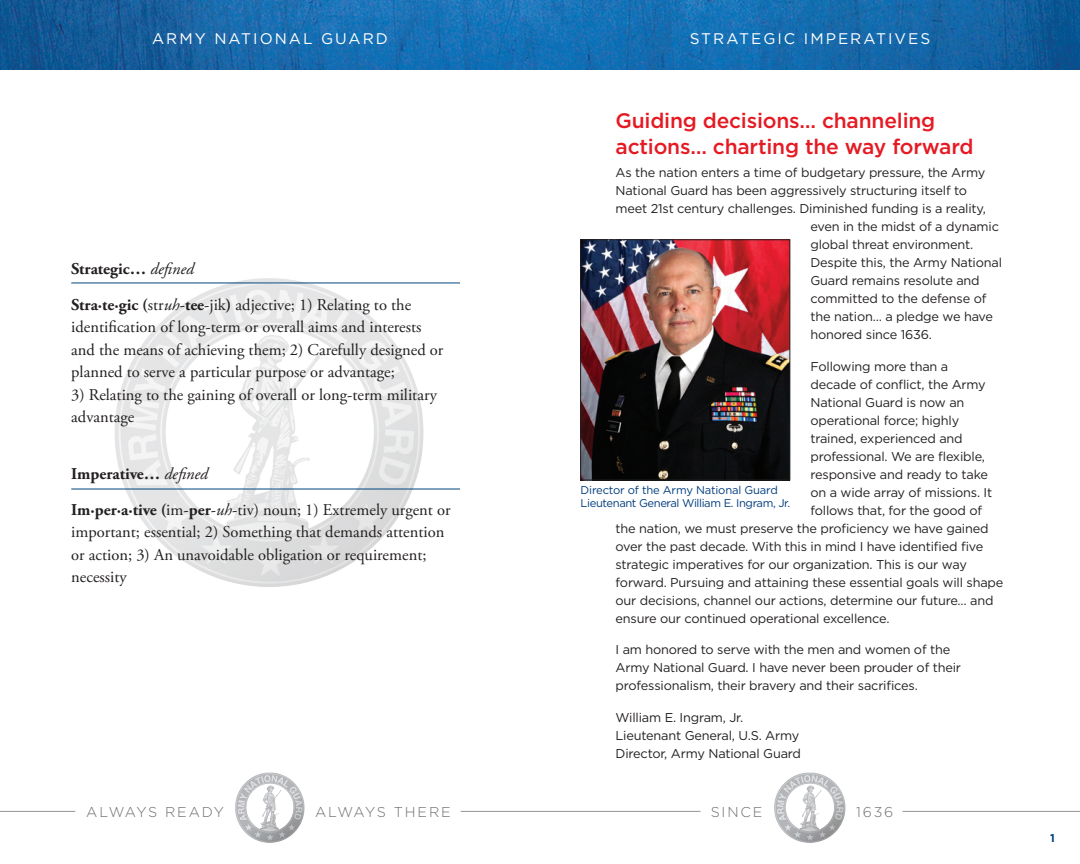
<style>
.page{position:relative;width:1080px;height:864px;background:#fff}
.page>*{position:absolute;margin:0;border:0;box-sizing:border-box;transform-origin:0 0}
.t1{font:500 21px/25.2px "Gotham HTF";letter-spacing:-.01em;color:#e51a23}
.t2{font:16.5px/22.5px "Adobe Garamond Pro";color:#231f20}
.t3{font:700 16.5px "Adobe Garamond Pro";color:#231f20}
.t4{font:15.3px "Gotham HTF";letter-spacing:.13em;color:#fff}
.t5{font:300 14.25px "Gotham HTF";letter-spacing:.13em;color:#6c6d70}
.t6{font:300 14.25px "Gotham HTF";letter-spacing:.095em;color:#6c6d70}
.body{font:12.75px/18px "Gotham HTF";letter-spacing:-.015em;color:#231f20}
.body-2{font:11.25px "Gotham HTF";letter-spacing:-.035em;color:#013d7d}
.body-3{font:11.25px "Gotham HTF";letter-spacing:-.015em;color:#013d7d}
.t7{font:700 11.25px "Gotham HTF";color:#00447b}
.s1{font-weight:400;font-style:italic}
.s2{font-weight:700}
.s3{font-style:italic}
</style>
<div class="page">
<img style="left:0;top:0;width:1080px;height:69px">
<img style="left:235px;top:772px;width:70px;height:71px">
<hr style="left:0;top:811px;width:75px;height:1px;background:#939598">
<hr style="left:461px;top:811px;width:239px;height:1px;background:#939598">
<img style="left:774px;top:772px;width:72px;height:71px">
<hr style="left:902px;top:811px;width:178px;height:1px;background:#939598">
<img style="left:111px;top:278px;width:318px;height:309px">
<img style="left:582px;top:241px;width:206px;height:237px">
<div style="left:580px;top:239px;width:210px;height:241px;border:1px solid #231f20"></div>
<hr style="left:71px;top:283px;width:389px;height:1px;background:#00447b">
<hr style="left:71px;top:489px;width:389px;height:1px;background:#00447b">
<p class="t4" style="left:152px;top:30px;width:237px">ARMY NATIONAL GUARD</p>
<p class="t4" style="left:690px;top:30px;width:242px">STRATEGIC IMPERATIVES</p>
<p class="t3" style="left:71px;top:259px;width:124px">Strategic… <span class="s1">defined</span></p>
<p class="t2" style="left:71px;top:294px;width:374px"><span class="s2">Stra·te·gic (</span>str<span class="s3">uh</span>-<span class="s2">tee</span>-jik<span class="s2">)</span> adjective; 1) Relating to the identification of long-term or overall aims and interests and the means of achieving them; 2) Carefully designed or planned to serve a particular purpose or advantage;</p>
<p class="t2" style="left:71px;top:384px;width:367px">3) Relating to the gaining of overall or long-term military advantage</p>
<p class="t3" style="left:71px;top:464px;width:138px">Imperative… <span class="s1">defined</span></p>
<p class="t2" style="left:71px;top:499px;width:381px"><span class="s2">Im·per·a·tive (</span>im-<span class="s2">per</span>-<span class="s3">uh</span>-tiv) noun; 1) Extremely urgent or important; essential; 2) Something that demands attention or action; 3) An unavoidable obligation or requirement; necessity</p>
<p class="t1" style="left:616px;top:108px;width:360px">Guiding decisions… channeling actions… charting the way forward</p>
<p class="body" style="left:616px;top:163px;width:371px">As the nation enters a time of budgetary pressure, the Army</p>
<p class="body" style="left:616px;top:181px;width:353px">National Guard has been aggressively structuring itself to</p>
<p class="body" style="left:616px;top:199px;width:372px">meet 21st century challenges. Diminished funding is a reality,</p>
<p class="body" style="left:810px;top:217px;width:190px">even in the midst of a dynamic</p>
<p class="body" style="left:810px;top:235px;width:164px">global threat environment.</p>
<p class="body" style="left:810px;top:253px;width:193px">Despite this, the Army National</p>
<p class="body" style="left:810px;top:271px;width:171px">Guard remains resolute and</p>
<p class="body" style="left:810px;top:289px;width:177px">committed to the defense of</p>
<p class="body" style="left:810px;top:307px;width:184px">the nation… a pledge we have</p>
<p class="body" style="left:810px;top:325px;width:123px">honored since 1636.</p>
<p class="body" style="left:810px;top:357px;width:139px">Following more than a</p>
<p class="body" style="left:810px;top:375px;width:177px">decade of conflict, the Army</p>
<p class="body" style="left:810px;top:393px;width:155px">National Guard is now an</p>
<p class="body" style="left:810px;top:411px;width:150px">operational force; highly</p>
<p class="body" style="left:810px;top:429px;width:154px">trained, experienced and</p>
<p class="body" style="left:810px;top:447px;width:176px">professional. We are flexible,</p>
<p class="body" style="left:810px;top:465px;width:179px">responsive and ready to take</p>
<p class="body" style="left:810px;top:483px;width:183px">on a wide array of missions. It</p>
<p class="body" style="left:810px;top:501px;width:173px">follows that, for the good of</p>
<p class="body" style="left:616px;top:519px;width:375px">the nation, we must preserve the proficiency we have gained</p>
<p class="body" style="left:616px;top:537px;width:369px">over the past decade. With this in mind I have identified five</p>
<p class="body" style="left:616px;top:555px;width:353px">strategic imperatives for our organization. This is our way</p>
<p class="body" style="left:616px;top:573px;width:389px">forward. Pursuing and attaining these essential goals will shape</p>
<p class="body" style="left:616px;top:591px;width:379px">our decisions, channel our actions, determine our future… and</p>
<p class="body" style="left:616px;top:609px;width:275px">ensure our continued operational excellence.</p>
<p class="body" style="left:616px;top:640px;width:347px">I am honored to serve with the men and women of the<br>Army National Guard. I have never been prouder of their professionalism, their bravery and their sacrifices.</p>
<p class="body" style="left:616px;top:708px;width:187px">William E. Ingram, Jr.<br>Lieutenant General, U.S. Army<br>Director, Army National Guard</p>
<p class="body-3" style="left:581px;top:483px;width:199px">Director of the Army National Guard</p>
<p class="body-2" style="left:581px;top:497px;width:211px">Lieutenant General William E. Ingram, Jr.</p>
<p class="t6" style="left:86px;top:804px;width:139px">ALWAYS READY</p>
<p class="t5" style="left:315px;top:804px;width:137px">ALWAYS THERE</p>
<p class="t5" style="left:711px;top:804px;width:53px">SINCE</p>
<p class="t5" style="left:856px;top:804px;width:39px">1636</p>
<p class="t7" style="left:1050px;top:832px;width:6px">1</p>
</div>
